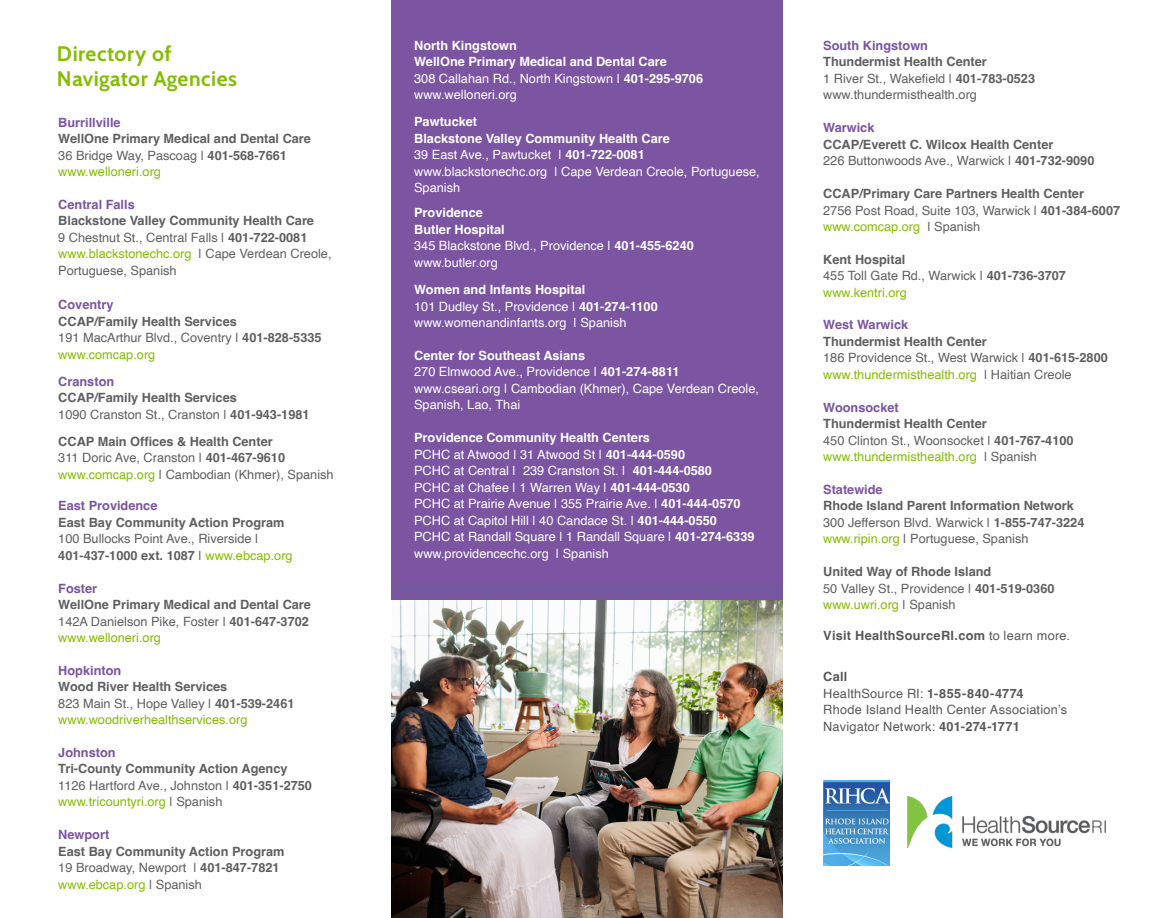
<style>
.page{position:relative;width:1161px;height:918px;background:#fff}
.page>*{position:absolute;margin:0;border:0;box-sizing:border-box;transform-origin:0 0}
.t1{font:21px/25.2px "Cabin";letter-spacing:.025em;color:#84bd00}
.Subhead_Level_2{font:700 12.75px/16.5px "Helvetica";color:#5f5f62}
.Subhead_Level_2-2{font:12.75px/16.5px "Helvetica";color:#fff}
.Subhead_Level_2-3{font:12.75px/16.5px "Helvetica";color:#5f5f62}
.Subhead_Level_2-4{font:700 12.75px/16.5px "Helvetica";color:#fff}
.Text{font:12.75px/16.5px "Helvetica";letter-spacing:.02em;color:#57585a}
.Subhead_Level_2-5{font:12.75px "Helvetica";color:#84bd00}
.BOLD_Body_Text{font:700 12.75px "Helvetica";letter-spacing:.025em;color:#57585a}
.s1{color:#7b54a2}
.s2{font-weight:400}
.s3{font-weight:400;color:#84bd00}
.s4{color:#84bd00}
.s5{font-weight:700}
.s6{color:#5f5f62}
</style>
<div class="page">
<div style="left:392px;top:0;width:391px;height:886px;background:#7b54a2"></div>
<img style="left:824px;top:781px;width:66px;height:85px">
<img style="left:907px;top:796px;width:199px;height:52px">
<div style="left:392px;top:583px;width:391px;height:335px;background:#76569e"></div>
<img style="left:392px;top:600px;width:391px;height:318px">
<h1 class="t1" style="left:57px;top:39px;width:182px">Directory of<br>Navigator Agencies</h1>
<p class="Subhead_Level_2" style="left:58px;top:115px;width:254px"><span class="s1">Burrillville<br></span>WellOne Primary Medical and Dental Care<br><span class="s2">36 Bridge Way, Pascoag |</span> 401-568-7661 <span class="s3">www.welloneri.org</span></p>
<p class="Subhead_Level_2" style="left:58px;top:197px;width:257px"><span class="s1">Central Falls<br></span>Blackstone Valley Community Health Care<br><span class="s2">9 Chestnut St., Central Falls |</span> 401-722-0081</p>
<p class="Subhead_Level_2-3" style="left:58px;top:246px;width:275px"><span class="s4">www.blackstonechc.org</span> | Cape Verdean Creole,<br>Portuguese, Spanish</p>
<p class="Subhead_Level_2" style="left:58px;top:298px;width:265px"><span class="s1">Coventry<br></span>CCAP/Family Health Services<br><span class="s2">191 MacArthur Blvd., Coventry |</span> 401-828-5335 <span class="s3">www.comcap.org</span></p>
<p class="Subhead_Level_2" style="left:58px;top:374px;width:253px"><span class="s1">Cranston<br></span>CCAP/Family Health Services<br><span class="s2">1090 Cranston St., Cranston |</span> 401-943-1981</p>
<p class="Subhead_Level_2" style="left:58px;top:434px;width:216px">CCAP Main Offices &amp; Health Center</p>
<p class="Subhead_Level_2-3" style="left:58px;top:450px;width:277px">311 Doric Ave, Cranston | <span class="s5">401-467-9610 </span><span class="s4">www.comcap.org</span> | Cambodian (Khmer), Spanish</p>
<p class="Subhead_Level_2" style="left:58px;top:499px;width:236px"><span class="s1">East Providence<br></span>East Bay Community Action Program<br><span class="s2">100 Bullocks Point Ave., Riverside |<br></span>401-437-1000 ext. 1087 <span class="s2">|</span> <span class="s3">www.ebcap.org</span></p>
<p class="Subhead_Level_2" style="left:58px;top:581px;width:254px"><span class="s1">Foster<br></span>WellOne Primary Medical and Dental Care<br><span class="s2">142A Danielson Pike, Foster |</span> 401-647-3702 <span class="s3">www.welloneri.org</span></p>
<p class="Subhead_Level_2" style="left:58px;top:663px;width:238px"><span class="s1">Hopkinton<br></span>Wood River Health Services<br><span class="s2">823 Main St., Hope Valley |</span> 401-539-2461 <span class="s3">www.woodriverhealthservices.org</span></p>
<p class="Subhead_Level_2" style="left:58px;top:746px;width:255px"><span class="s1">Johnston<br></span>Tri-County Community Action Agency<br><span class="s2">1126 Hartford Ave., Johnston |</span> 401-351-2750 <span class="s3">www.tricountyri.org</span> <span class="s2">| Spanish</span></p>
<p class="Subhead_Level_2" style="left:58px;top:828px;width:228px"><span class="s1">Newport<br></span>East Bay Community Action Program<br><span class="s2">19 Broadway, Newport |</span> 401-847-7821 <span class="s3">www.ebcap.org</span> <span class="s2">| Spanish</span></p>
<p class="Subhead_Level_2-4" style="left:414px;top:38px;width:290px">North Kingstown<br>WellOne Primary Medical and Dental Care<br><span class="s2">308 Callahan Rd., North Kingstown |</span> 401-295-9706 <span class="s2">www.welloneri.org</span></p>
<p class="Subhead_Level_2-2" style="left:414px;top:114px;width:347px"><span class="s5">Pawtucket<br>Blackstone Valley Community Health Care<br></span>39 East Ave., Pawtucket | <span class="s5">401-722-0081 </span>www.blackstonechc.org | Cape Verdean Creole, Portuguese,<br>Spanish</p>
<p class="Subhead_Level_2-2" style="left:414px;top:205px;width:281px"><span class="s5">Providence<br>Butler Hospital<br></span>345 Blackstone Blvd., Providence | <span class="s5">401-455-6240 </span>www.butler.org</p>
<p class="Subhead_Level_2-2" style="left:414px;top:282px;width:245px"><span class="s5">Women and Infants Hospital<br></span>101 Dudley St., Providence | <span class="s5">401-274-1100 </span>www.womenandinfants.org | Spanish</p>
<p class="Subhead_Level_2-4" style="left:414px;top:348px;width:267px">Center for Southeast Asians<br><span class="s2">270 Elmwood Ave., Providence |</span> 401-274-8811</p>
<p class="Subhead_Level_2-2" style="left:414px;top:380px;width:346px">www.cseari.org | Cambodian (Khmer), Cape Verdean Creole,<br>Spanish, Lao, Thai</p>
<p class="Subhead_Level_2-4" style="left:414px;top:431px;width:272px">Providence Community Health Centers<br><span class="s2">PCHC at Atwood | 31 Atwood St |</span> 401-444-0590</p>
<p class="Subhead_Level_2-2" style="left:414px;top:463px;width:299px">PCHC at Central | 239 Cranston St. | <span class="s5">401-444-0580</span></p>
<p class="Subhead_Level_2-2" style="left:414px;top:479px;width:328px">PCHC at Chafee | 1 Warren Way | <span class="s5">401-444-0530<br></span>PCHC at Prairie Avenue | 355 Prairie Ave. | <span class="s5">401-444-0570</span></p>
<p class="Subhead_Level_2-2" style="left:414px;top:512px;width:304px">PCHC at Capitol Hill | 40 Candace St. | <span class="s5">401-444-0550</span></p>
<p class="Subhead_Level_2-2" style="left:414px;top:529px;width:342px">PCHC at Randall Square | 1 Randall Square | <span class="s5">401-274-6339</span></p>
<p class="Subhead_Level_2-2" style="left:414px;top:545px;width:196px">www.providencechc.org | Spanish</p>
<p class="Subhead_Level_2" style="left:823px;top:38px;width:165px"><span class="s1">South Kingstown<br></span>Thundermist Health Center</p>
<p class="Subhead_Level_2-3" style="left:823px;top:70px;width:213px">1 River St., Wakefield | <span class="s5">401-783-0523</span></p>
<p class="Subhead_Level_2-3" style="left:823px;top:87px;width:155px">www.thundermisthealth.org</p>
<p class="Subhead_Level_2" style="left:823px;top:121px;width:273px"><span class="s1">Warwick<br></span>CCAP/Everett C. Wilcox Health Center<br><span class="s2">226 Buttonwoods Ave., Warwick |</span> 401-732-9090</p>
<p class="Subhead_Level_2" style="left:823px;top:187px;width:262px">CCAP/Primary Care Partners Health Center</p>
<p class="Subhead_Level_2-3" style="left:823px;top:202px;width:298px">2756 Post Road, Suite 103, Warwick | <span class="s5">401-384-6007</span></p>
<p class="Subhead_Level_2-5" style="left:823px;top:217px;width:159px">www.comcap.org <span class="s6">| Spanish</span></p>
<p class="Subhead_Level_2" style="left:823px;top:252px;width:244px">Kent Hospital<br><span class="s2">455 Toll Gate Rd., Warwick |</span> 401-736-3707 <span class="s3">www.kentri.org</span></p>
<p class="Subhead_Level_2" style="left:823px;top:318px;width:286px"><span class="s1">West Warwick<br></span>Thundermist Health Center<br><span class="s2">186 Providence St., West Warwick |</span> 401-615-2800</p>
<p class="Subhead_Level_2-5" style="left:823px;top:365px;width:250px">www.thundermisthealth.org <span class="s6">| Haitian Creole</span></p>
<p class="Subhead_Level_2" style="left:823px;top:400px;width:252px"><span class="s1">Woonsocket<br></span>Thundermist Health Center<br><span class="s2">450 Clinton St., Woonsocket |</span> 401-767-4100 <span class="s3">www.thundermisthealth.org</span> <span class="s2">| Spanish</span></p>
<p class="Subhead_Level_2" style="left:823px;top:483px;width:263px"><span class="s1">Statewide<br></span>Rhode Island Parent Information Network<br><span class="s2">300 Jefferson Blvd. Warwick |</span> 1-855-747-3224</p>
<p class="Subhead_Level_2-3" style="left:823px;top:531px;width:207px"><span class="s4">www.ripin.org</span> | Portuguese, Spanish</p>
<p class="Subhead_Level_2" style="left:823px;top:565px;width:233px">United Way of Rhode Island<br><span class="s2">50 Valley St., Providence |</span> 401-519-0360 <span class="s3">www.uwri.org</span> <span class="s2">| Spanish</span></p>
<p class="BOLD_Body_Text" style="left:823px;top:627px;width:248px">Visit HealthSourceRI.com <span class="s2">to learn more.</span></p>
<p class="BOLD_Body_Text" style="left:823px;top:669px;width:26px">Call</p>
<p class="Text" style="left:823px;top:685px;width:202px">HealthSource RI: <span class="s5">1-855-840-4774</span></p>
<p class="Text" style="left:823px;top:702px;width:245px">Rhode Island Health Center Association’s<br>Navigator Network: <span class="s5">401-274-1771</span></p>
</div>
